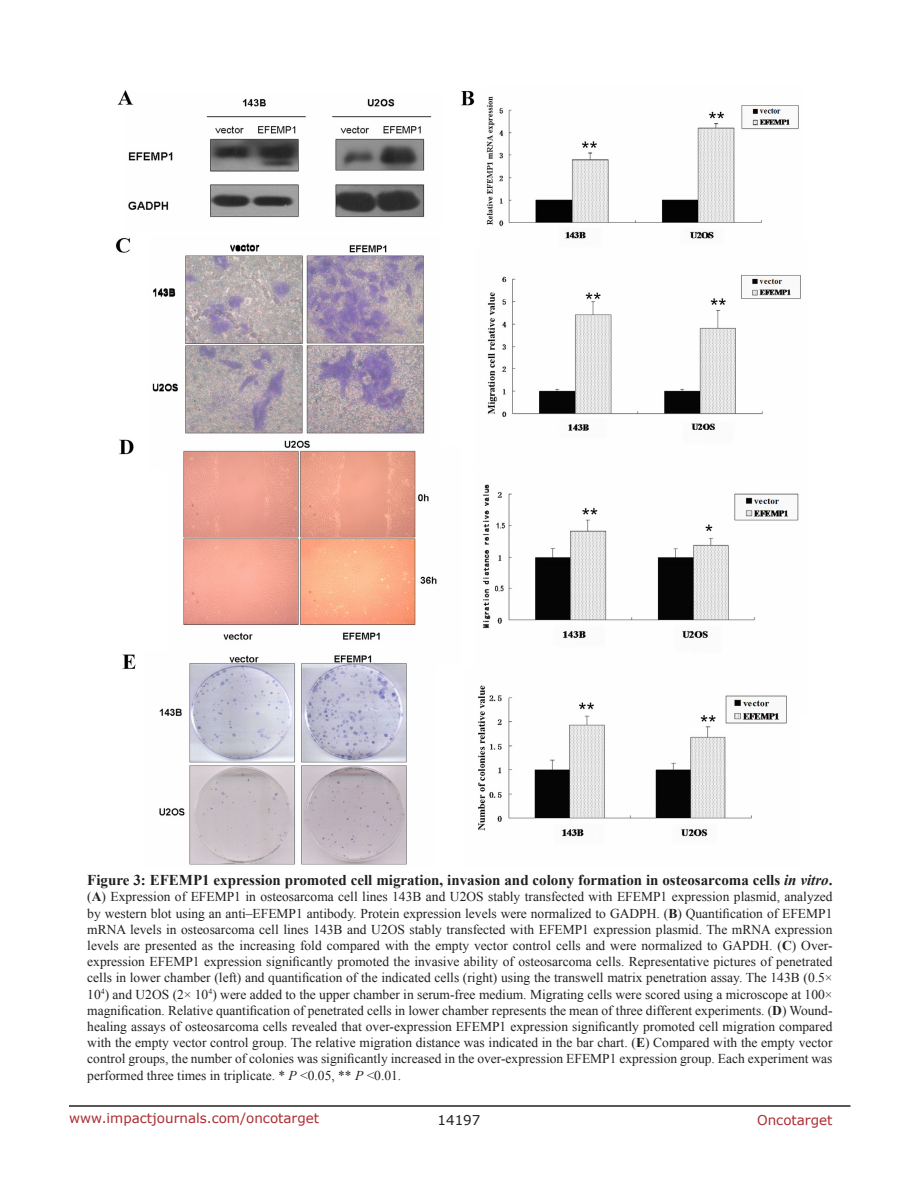
<style>
.page{position:relative;width:918px;height:1188px;background:#fff}
.page>*{position:absolute;margin:0;border:0;box-sizing:border-box;transform-origin:0 0}
.FigureText{font:700 15px "Times New Roman";color:#221f22}
.FigureText-2{font:13.5px/16.2px "Times New Roman";color:#221f22;text-align:justify}
.t1{font:13.5px "Verdana";color:#ac2b31}
.t2{font:13.5px "Verdana";color:#221f22}
.s1{font-style:italic}
.s2{font-weight:700}
</style>
<div class="page">
<hr style="left:69px;top:1105px;width:781px;height:2px;background:#231f20">
<img style="left:115px;top:90px;width:686px;height:775px">
<p class="FigureText" style="left:87px;top:870px;width:747px">Figure 3: EFEMP1 expression promoted cell migration, invasion and colony formation in osteosarcoma cells <span class="s1">in vitro</span>.</p>
<p class="FigureText-2" style="left:87px;top:889px;width:747px">(<span class="s2">A</span>) Expression of EFEMP1 in osteosarcoma cell lines 143B and U2OS stably transfected with EFEMP1 expression plasmid, analyzed by western blot using an anti–EFEMP1 antibody. Protein expression levels were normalized to GADPH. (<span class="s2">B</span>) Quantification of EFEMP1 mRNA levels in osteosarcoma cell lines 143B and U2OS stably transfected with EFEMP1 expression plasmid. The mRNA expression levels are presented as the increasing fold compared with the empty vector control cells and were normalized to GAPDH. (<span class="s2">C</span>) Over&shy;expression EFEMP1 expression significantly promoted the invasive ability of osteosarcoma cells. Representative pictures of penetrated cells in lower chamber (left) and quantification of the indicated cells (right) using the transwell matrix penetration assay. The 143B (0.5× 10<sup>4</sup>) and U2OS (2× 10<sup>4</sup>) were added to the upper chamber in serum-free medium. Migrating cells were scored using a microscope at 100× magnification. Relative quantification of penetrated cells in lower chamber represents the mean of three different experiments. (<span class="s2">D</span>) Wound&shy;healing assays of osteosarcoma cells revealed that over-expression EFEMP1 expression significantly promoted cell migration compared with the empty vector control group. The relative migration distance was indicated in the bar chart. (<span class="s2">E</span>) Compared with the empty vector control groups, the number of colonies was significantly increased in the over-expression EFEMP1 expression group. Each experiment was performed three times in triplicate. * <span class="s1">P</span> &lt;0.05, ** <span class="s1">P</span> &lt;0.01.</p>
<p class="t1" style="left:69px;top:1109px;width:252px">www.impactjournals.com/oncotarget</p>
<p class="t2" style="left:438px;top:1111px;width:44px">14197</p>
<p class="t1" style="left:757px;top:1111px;width:77px">Oncotarget</p>
</div>
